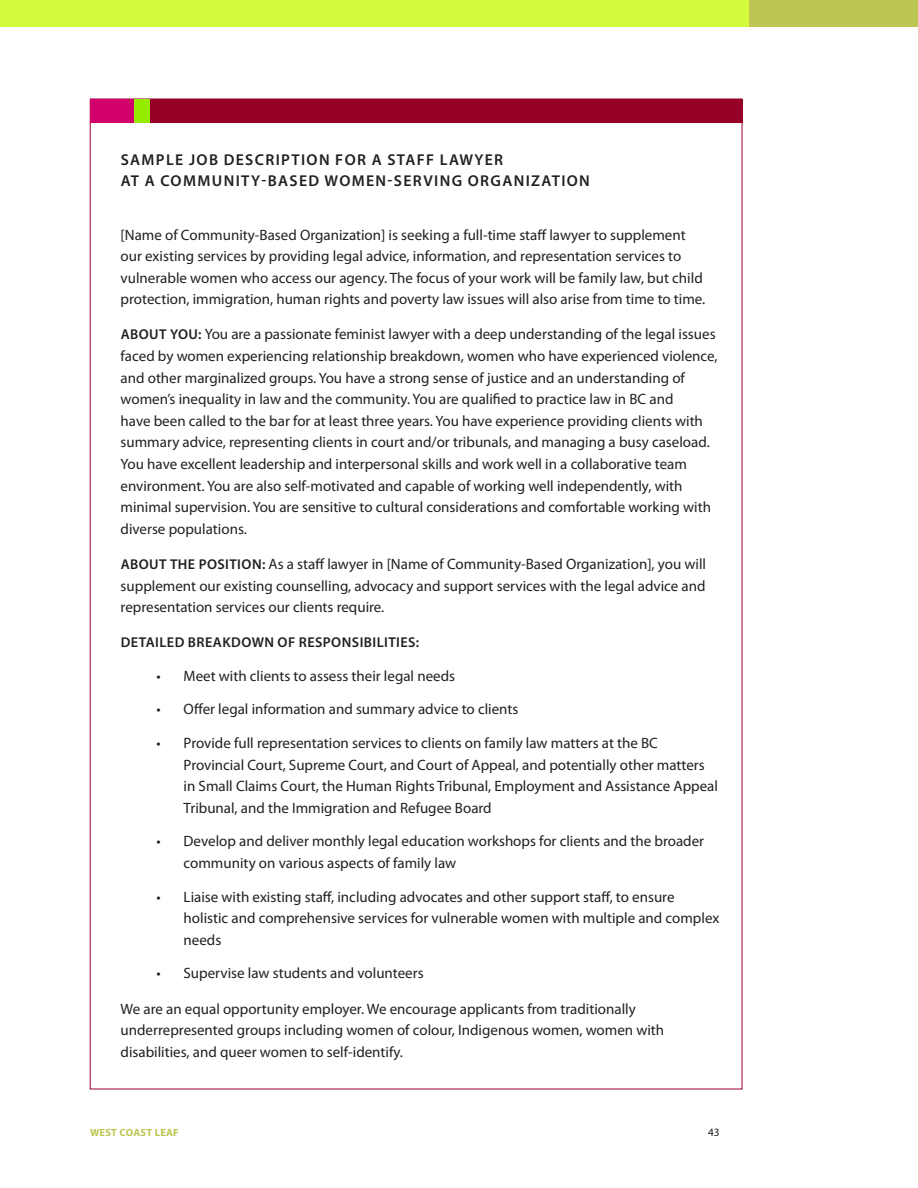
<style>
.page{position:relative;width:918px;height:1188px;background:#fff}
.page>*{position:absolute;margin:0;border:0;box-sizing:border-box;transform-origin:0 0}
.head_2{font:600 15.75px/21px "Myriad Pro";letter-spacing:.085em;color:#231f20}
.body_text{font:15px/21.6px "Myriad Pro";color:#231f20}
.body_text-2{font:600 14.25px "Myriad Pro";letter-spacing:.03em;color:#231f20}
.t1{font:11.25px "Myriad Pro";color:#221e1f}
.t2{font:700 10.5px "Myriad Pro";letter-spacing:.02em;color:#bdc652}
.s1{font-weight:600;font-size:14.25px}
</style>
<div class="page">
<div style="left:0;top:0;width:749px;height:27px;background:#d4fa3e"></div>
<div style="left:749px;top:0;width:169px;height:27px;background:#bdc652"></div>
<div style="left:90px;top:99px;width:44px;height:24px;background:#d1006b"></div>
<div style="left:134px;top:99px;width:16px;height:24px;background:#95ec00"></div>
<div style="left:150px;top:99px;width:592px;height:24px;background:#970026"></div>
<p class="head_2" style="left:121px;top:149px;width:471px">SAMPLE JOB DESCRIPTION FOR A STAFF LAWYER<br>AT A COMMUNITY-BASED WOMEN-SERVING ORGANIZATION</p>
<p class="body_text" style="left:121px;top:223px;width:586px">[Name of Community-Based Organization] is seeking a full-time staff lawyer to supplement our existing services by providing legal advice, information, and representation services to vulnerable women who access our agency. The focus of your work will be family law, but child protection, immigration, human rights and poverty law issues will also arise from time to time.</p>
<p class="body_text" style="left:121px;top:323px;width:599px"><span class="s1">ABOUT YOU:</span> You are a passionate feminist lawyer with a deep understanding of the legal issues faced by women experiencing relationship breakdown, women who have experienced violence, and other marginalized groups. You have a strong sense of justice and an understanding of women’s inequality in law and the community. You are qualified to practice law in BC and<br>have been called to the bar for at least three years. You have experience providing clients with summary advice, representing clients in court and/or tribunals, and managing a busy caseload.<br>You have excellent leadership and interpersonal skills and work well in a collaborative team environment. You are also self-motivated and capable of working well independently, with minimal supervision. You are sensitive to cultural considerations and comfortable working with diverse populations.</p>
<p class="body_text" style="left:121px;top:553px;width:587px;text-align:justify"><span class="s1">ABOUT THE POSITION:</span> As a staff lawyer in [Name of Community-Based Organization], you will supplement our existing counselling, advocacy and support services with the legal advice and representation services our clients require.</p>
<p class="body_text-2" style="left:121px;top:633px;width:300px">DETAILED BREAKDOWN OF RESPONSIBILITIES:</p>
<p class="body_text" style="left:157px;top:665px;width:300px">• Meet with clients to assess their legal needs</p>
<p class="body_text" style="left:157px;top:698px;width:363px">• Offer legal information and summary advice to clients</p>
<p class="body_text" style="left:184px;top:732px;width:536px;text-indent:-27px">• Provide full representation services to clients on family law matters at the BC Provincial Court, Supreme Court, and Court of Appeal, and potentially other matters in Small Claims Court, the Human Rights Tribunal, Employment and Assistance Appeal Tribunal, and the Immigration and Refugee Board</p>
<p class="body_text" style="left:184px;top:830px;width:522px;text-indent:-27px">• Develop and deliver monthly legal education workshops for clients and the broader community on various aspects of family law</p>
<p class="body_text" style="left:184px;top:886px;width:537px;text-indent:-27px">• Liaise with existing staff, including advocates and other support staff, to ensure holistic and comprehensive services for vulnerable women with multiple and complex needs</p>
<p class="body_text" style="left:157px;top:962px;width:269px">• Supervise law students and volunteers</p>
<p class="body_text" style="left:121px;top:997px;width:545px">We are an equal opportunity employer. We encourage applicants from traditionally underrepresented groups including women of colour, Indigenous women, women with disabilities, and queer women to self-identify.</p>
<p class="t2" style="left:90px;top:1125px;width:90px">WEST COAST LEAF</p>
<p class="t1" style="left:708px;top:1125px;width:13px">43</p>
</div>
